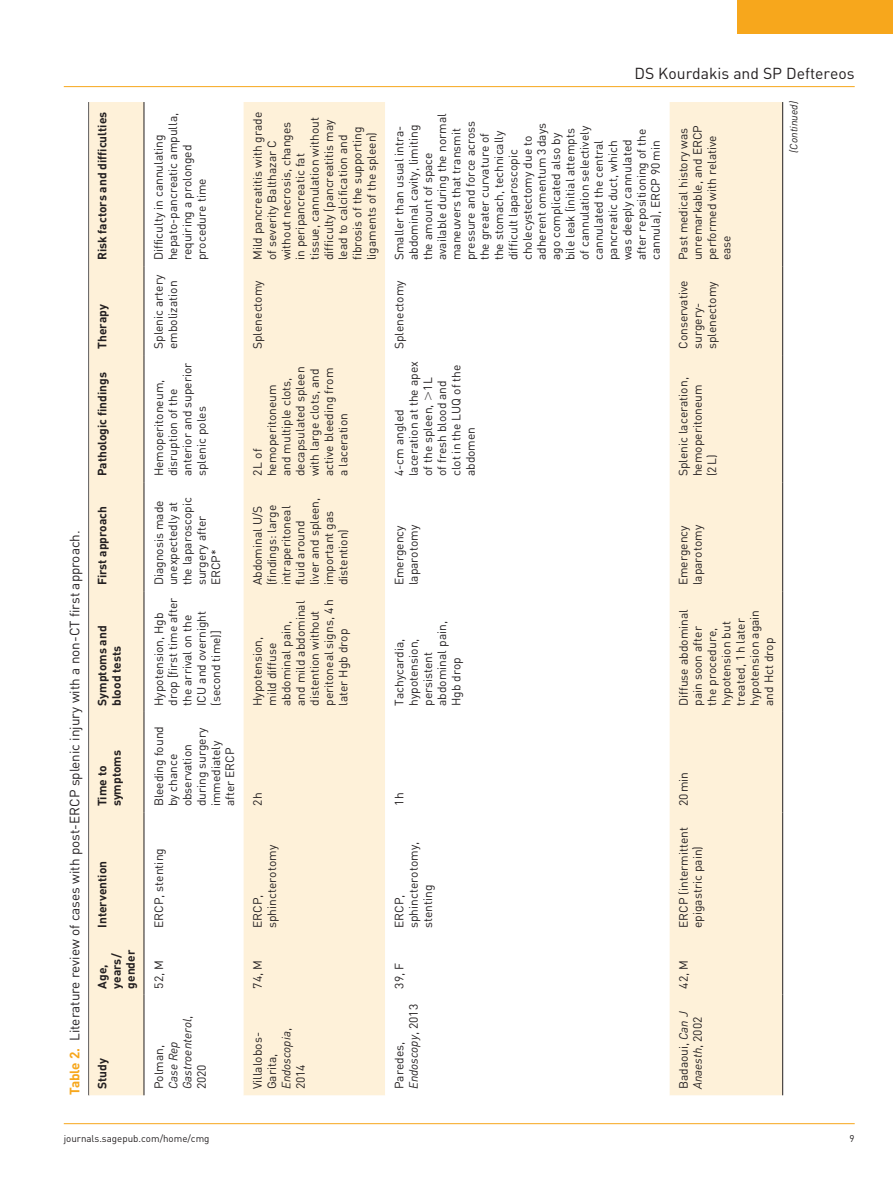
<style>
.page{position:relative;width:893px;height:1191px;background:#fff}
.page>*{position:absolute;margin:0;border:0;box-sizing:border-box;transform-origin:0 0}
.t1{font:15.75px "DIN";color:#231f20}
.t2{font:13.5px "DIN";color:#231f20}
.t3{font:12px/14.2px "DIN";color:#231f20}
.t4{font:700 12px/14.2px "DIN";color:#231f20}
.t5{font:italic 12px/14.2px "DIN";color:#231f20}
.t6{font:italic 10.5px "DIN";color:#231f20}
.t7{font:9.75px "DIN";color:#231f20}
.s1{font-weight:700;color:#f7a71c}
.s2{font-style:normal}
.s3{font-style:italic}
</style>
<div class="page">
<hr style="left:64px;top:86px;width:791px;height:1px;background:#f7a71c">
<hr style="left:64px;top:1123px;width:791px;height:1px;background:#f7a71c">
<div style="left:738px;top:0;width:155px;height:34px;background:#f7a71c"></div>
<hr style="left:88px;top:102px;width:1px;height:993px;background:#231f20">
<div style="left:89px;top:102px;width:693px;height:993px;background:#fef1d9"></div>
<svg style="left:145px;top:102px;width:524px;height:993px"></svg>
<hr style="left:144px;top:994px;width:1px;height:101px;background:#231f20">
<hr style="left:144px;top:934px;width:1px;height:60px;background:#231f20">
<hr style="left:144px;top:812px;width:1px;height:122px;background:#231f20">
<hr style="left:144px;top:712px;width:1px;height:100px;background:#231f20">
<hr style="left:144px;top:591px;width:1px;height:121px;background:#231f20">
<hr style="left:144px;top:482px;width:1px;height:109px;background:#231f20">
<hr style="left:144px;top:355px;width:1px;height:127px;background:#231f20">
<hr style="left:144px;top:266px;width:1px;height:89px;background:#231f20">
<hr style="left:144px;top:102px;width:1px;height:164px;background:#231f20">
<hr style="left:782px;top:994px;width:1px;height:101px;background:#231f20">
<hr style="left:782px;top:934px;width:1px;height:60px;background:#231f20">
<hr style="left:782px;top:812px;width:1px;height:122px;background:#231f20">
<hr style="left:782px;top:712px;width:1px;height:100px;background:#231f20">
<hr style="left:782px;top:591px;width:1px;height:121px;background:#231f20">
<hr style="left:782px;top:482px;width:1px;height:109px;background:#231f20">
<hr style="left:782px;top:355px;width:1px;height:127px;background:#231f20">
<hr style="left:782px;top:266px;width:1px;height:89px;background:#231f20">
<hr style="left:782px;top:102px;width:1px;height:164px;background:#231f20">
<svg style="left:425px;top:392px;width:7px;height:8px"></svg>
<p class="t4" style="left:94px;top:260px;width:150px;rotate:-90deg">Risk factors and difficulties</p>
<p class="t2" style="left:66px;top:1095px;width:566px;rotate:-90deg"><span class="s1">Table 2.</span> Literature review of cases with post-ERCP splenic injury with a non-CT first approach.</p>
<p class="t4" style="left:94px;top:349px;width:46px;rotate:-90deg">Therapy</p>
<p class="t4" style="left:94px;top:476px;width:105px;rotate:-90deg">Pathologic findings</p>
<p class="t4" style="left:94px;top:585px;width:81px;rotate:-90deg">First approach</p>
<p class="t4" style="left:94px;top:706px;width:82px;rotate:-90deg">Symptoms and blood tests</p>
<p class="t4" style="left:94px;top:806px;width:58px;rotate:-90deg">Time to symptoms</p>
<p class="t4" style="left:94px;top:928px;width:68px;rotate:-90deg">Intervention</p>
<p class="t4" style="left:94px;top:988px;width:40px;rotate:-90deg">Age, years/ gender</p>
<p class="t4" style="left:94px;top:1089px;width:32px;rotate:-90deg">Study</p>
<p class="t3" style="left:151px;top:260px;width:149px;rotate:-90deg">Difficulty in cannulating hepato-pancreatic ampulla, requiring a prolonged procedure time</p>
<p class="t3" style="left:151px;top:349px;width:76px;rotate:-90deg">Splenic artery embolization</p>
<p class="t3" style="left:151px;top:476px;width:115px;rotate:-90deg">Hemoperitoneum, disruption of the anterior and superior splenic poles</p>
<p class="t3" style="left:151px;top:585px;width:89px;rotate:-90deg">Diagnosis made unexpectedly at the laparoscopic surgery after<br>ERCP*</p>
<p class="t3" style="left:151px;top:706px;width:110px;rotate:-90deg">Hypotension, Hgb drop [first time after the arrival on the<br>ICU and overnight (second time)]</p>
<p class="t3" style="left:151px;top:806px;width:82px;rotate:-90deg">Bleeding found by chance observation during surgery immediately after ERCP</p>
<p class="t3" style="left:151px;top:928px;width:81px;rotate:-90deg">ERCP, stenting</p>
<p class="t3" style="left:151px;top:988px;width:30px;rotate:-90deg">52, M</p>
<p class="t5" style="left:166px;top:1089px;width:75px;rotate:-90deg">Case Rep<br>Gastroenterol<span class="s2">,<br>2020</span></p>
<p class="t3" style="left:151px;top:1089px;width:46px;rotate:-90deg">Polman,</p>
<p class="t3" style="left:250px;top:260px;width:150px;rotate:-90deg">Mild pancreatitis with grade of severity Balthazar C without necrosis, changes in peripancreatic fat<br>tissue, cannulation without difficulty (pancreatitis may lead to calcification and fibrosis of the supporting ligaments of the spleen)</p>
<p class="t3" style="left:250px;top:349px;width:70px;rotate:-90deg">Splenectomy</p>
<p class="t3" style="left:250px;top:476px;width:111px;rotate:-90deg">2L of hemoperitoneum and multiple clots, decapsulated spleen with large clots, and active bleeding from a laceration</p>
<p class="t3" style="left:250px;top:585px;width:89px;rotate:-90deg">Abdominal U/S (findings: large intraperitoneal fluid around liver and spleen, important gas distention)</p>
<p class="t3" style="left:250px;top:706px;width:108px;rotate:-90deg">Hypotension,<br>mild diffuse abdominal pain, and mild abdominal distention without peritoneal signs, 4h later Hgb drop</p>
<h1 class="t1" style="left:634px;top:63px;width:222px">DS Kourdakis and SP Deftereos</h1>
<p class="t3" style="left:392px;top:260px;width:148px;rotate:-90deg">Smaller than usual intra&shy;abdominal cavity, limiting the amount of space available during the normal maneuvers that transmit pressure and force across the greater curvature of the stomach, technically difficult laparoscopic cholecystectomy due to adherent omentum 3days ago complicated also by bile leak (initial attempts<br>of cannulation selectively cannulated the central pancreatic duct, which<br>was deeply cannulated after repositioning of the cannula), ERCP 90min</p>
<p class="t3" style="left:392px;top:349px;width:70px;rotate:-90deg">Splenectomy</p>
<p class="t3" style="left:392px;top:476px;width:116px;rotate:-90deg">4-cm angled laceration at the apex of the spleen, 1L<br>of fresh blood and clot in the LUQ of the abdomen</p>
<p class="t3" style="left:676px;top:260px;width:137px;rotate:-90deg">Past medical history was unremarkable, and ERCP performed with relative ease</p>
<p class="t3" style="left:676px;top:349px;width:70px;rotate:-90deg">Conservative surgery&shy;splenectomy</p>
<p class="t3" style="left:676px;top:476px;width:100px;rotate:-90deg">Splenic laceration, hemoperitoneum (2L)</p>
<p class="t6" style="left:787px;top:153px;width:53px;rotate:-90deg">(Continued)</p>
<p class="t3" style="left:392px;top:585px;width:62px;rotate:-90deg">Emergency laparotomy</p>
<p class="t3" style="left:392px;top:706px;width:86px;rotate:-90deg">Tachycardia, hypotension, persistent abdominal pain,<br>Hgb drop</p>
<p class="t3" style="left:676px;top:585px;width:62px;rotate:-90deg">Emergency laparotomy</p>
<p class="t3" style="left:676px;top:706px;width:98px;rotate:-90deg">Diffuse abdominal pain soon after the procedure, hypotension but treated, 1h later hypotension again and Hct drop</p>
<p class="t3" style="left:250px;top:806px;width:16px;rotate:-90deg">2h</p>
<p class="t3" style="left:250px;top:928px;width:84px;rotate:-90deg">ERCP, sphincterotomy</p>
<p class="t3" style="left:250px;top:988px;width:30px;rotate:-90deg">74, M</p>
<p class="t3" style="left:250px;top:1089px;width:63px;rotate:-90deg">Villalobos-<br>Garita,<br><span class="s3">Endoscopia</span>,<br>2014</p>
<p class="t3" style="left:392px;top:806px;width:16px;rotate:-90deg">1h</p>
<p class="t3" style="left:392px;top:928px;width:88px;rotate:-90deg">ERCP, sphincterotomy, stenting</p>
<p class="t3" style="left:392px;top:988px;width:27px;rotate:-90deg">39, F</p>
<p class="t3" style="left:392px;top:1089px;width:87px;rotate:-90deg">Paredes,<br><span class="s3">Endoscopy</span>, 2013</p>
<p class="t3" style="left:676px;top:806px;width:36px;rotate:-90deg">20min</p>
<p class="t3" style="left:676px;top:928px;width:102px;rotate:-90deg">ERCP (intermittent epigastric pain)</p>
<p class="t3" style="left:676px;top:988px;width:30px;rotate:-90deg">42, M</p>
<p class="t3" style="left:676px;top:1089px;width:79px;rotate:-90deg">Badaoui, <span class="s3">Can J<br>Anaesth</span>, 2002</p>
<p class="t7" style="left:64px;top:1132px;width:147px">journals.sagepub.com/home/cmg</p>
<p class="t7" style="left:850px;top:1132px;width:7px">9</p>
</div>
